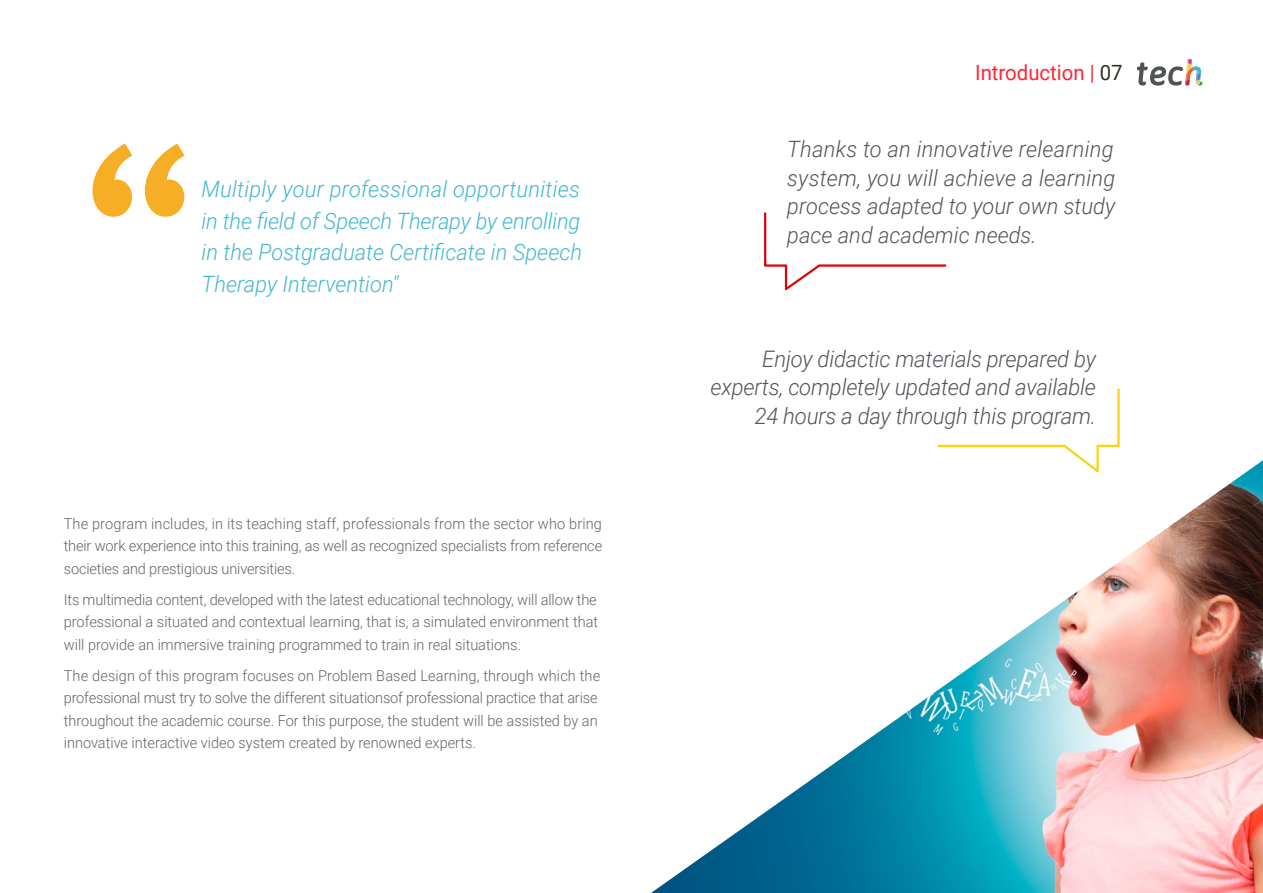
<style>
.page{position:relative;width:1263px;height:893px;background:#fff}
.page>*{position:absolute;margin:0;border:0;box-sizing:border-box;transform-origin:0 0}
.t1{font:italic 300 22.65px/28.8px "Roboto";letter-spacing:-.01em;color:#52555b;text-align:right}
.t2{font:italic 300 22.5px/31.5px "Roboto";color:#43b7cf;text-align:justify}
.t3{font:italic 300 22.5px/28.5px "Roboto";color:#52555b;text-align:justify}
.t4{font:21px "Roboto";color:#ff2438}
.t5{font:300 15px/22.5px "Roboto";color:#61646a;text-align:justify}
.s1{color:#312e20}
</style>
<div class="page">
<svg style="left:92px;top:144px;width:93px;height:73px"></svg>
<img style="left:651px;top:460px;width:612px;height:433px">
<svg style="left:935px;top:388px;width:186px;height:88px"></svg>
<svg style="left:764px;top:212px;width:183px;height:79px"></svg>
<svg style="left:1137px;top:59px;width:65px;height:27px"></svg>
<h2 class="t2" style="left:202px;top:172px;width:382px">Multiply your professional opportunities in the field of Speech Therapy by enrolling in the Postgraduate Certificate in Speech Therapy Intervention"</h2>
<p class="t5" style="left:64px;top:512px;width:540px">The program includes, in its teaching staff, professionals from the sector who bring their work experience into this training, as well as recognized specialists from reference societies and prestigious universities.</p>
<p class="t5" style="left:64px;top:588px;width:536px">Its multimedia content, developed with the latest educational technology, will allow the professional a situated and contextual learning, that is, a simulated environment that will provide an immersive training programmed to train in real situations.</p>
<p class="t5" style="left:64px;top:664px;width:538px;text-align:left">The design of this program focuses on Problem Based Learning, through which the professional must try to solve the different situationsof professional practice that arise throughout the academic course. For this purpose, the student will be assisted by an innovative interactive video system created by renowned experts.</p>
<h3 class="t4" style="left:975px;top:57px;width:149px">Introduction | <span class="s1">07</span></h3>
<h2 class="t3" style="left:787px;top:134px;width:330px">Thanks to an innovative relearning system, you will achieve a learning process adapted to your own study pace and academic needs.</h2>
<h1 class="t1" style="left:710px;top:343px;width:387px">Enjoy didactic materials prepared by experts, completely updated and available<br>24 hours a day through this program.</h1>
</div>
